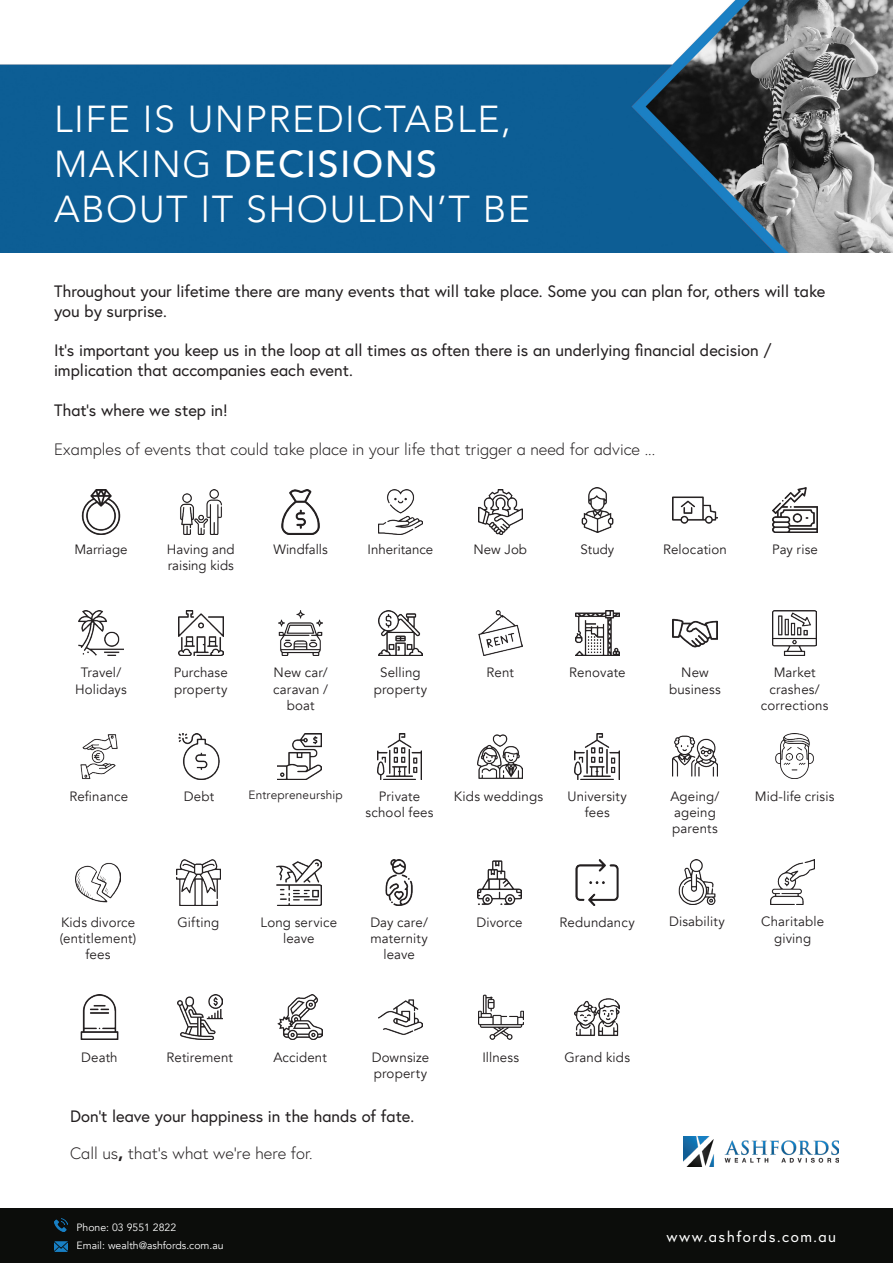
<style>
.page{position:relative;width:893px;height:1263px;background:#fff}
.page>*{position:absolute;margin:0;border:0;box-sizing:border-box;transform-origin:0 0}
.t1{font:300 37.5px "Avenir";letter-spacing:.04em;color:#fff}
.t2{font:500 37.5px "Avenir";letter-spacing:.04em;color:#fff}
.t3{font:16.5px/19.8px "Europa";color:#231f20}
.t4{font:300 16.5px "Europa";color:#231f20}
.t5{font:15px "Europa";letter-spacing:.1em;color:#fff}
.t6{font:13.5px/16.2px "Avenir";letter-spacing:.01em;color:#231f20;text-align:center}
.t7{font:12px "Avenir";letter-spacing:.015em;color:#231f20}
.t8{font:10.5px "Avenir";color:#fff}
.s1{font-weight:300}
.s2{font-family:"Avenir";font-weight:900}
</style>
<div class="page">
<img style="left:0;top:0;width:893px;height:252px">
<div style="left:0;top:1208px;width:893px;height:55px;background:#0c0d0b"></div>
<img style="left:683px;top:1136px;width:156px;height:30px">
<img style="left:80px;top:734px;width:38px;height:45px">
<img style="left:178px;top:734px;width:42px;height:45px">
<img style="left:277px;top:734px;width:45px;height:45px">
<img style="left:377px;top:734px;width:45px;height:45px">
<img style="left:477px;top:734px;width:45px;height:45px">
<img style="left:575px;top:734px;width:44px;height:45px">
<img style="left:76px;top:862px;width:44px;height:41px">
<img style="left:176px;top:860px;width:45px;height:45px">
<img style="left:277px;top:860px;width:44px;height:45px">
<img style="left:385px;top:860px;width:28px;height:45px">
<img style="left:477px;top:860px;width:45px;height:45px">
<img style="left:575px;top:860px;width:44px;height:45px">
<img style="left:80px;top:995px;width:39px;height:45px">
<img style="left:177px;top:995px;width:45px;height:45px">
<img style="left:278px;top:995px;width:44px;height:45px">
<img style="left:378px;top:999px;width:45px;height:36px">
<img style="left:478px;top:995px;width:45px;height:45px">
<img style="left:575px;top:998px;width:44px;height:38px">
<img style="left:673px;top:618px;width:44px;height:30px">
<img style="left:772px;top:611px;width:45px;height:45px">
<img style="left:673px;top:735px;width:44px;height:42px">
<img style="left:775px;top:734px;width:39px;height:45px">
<img style="left:678px;top:860px;width:38px;height:45px">
<img style="left:770px;top:860px;width:45px;height:45px">
<img style="left:673px;top:496px;width:44px;height:28px">
<img style="left:773px;top:487px;width:44px;height:46px">
<img style="left:81px;top:489px;width:40px;height:45px">
<img style="left:180px;top:489px;width:42px;height:45px">
<img style="left:281px;top:489px;width:39px;height:45px">
<img style="left:378px;top:489px;width:45px;height:45px">
<img style="left:478px;top:489px;width:44px;height:45px">
<img style="left:581px;top:487px;width:33px;height:45px">
<img style="left:79px;top:611px;width:44px;height:45px">
<img style="left:179px;top:611px;width:44px;height:45px">
<img style="left:278px;top:611px;width:45px;height:45px">
<img style="left:378px;top:611px;width:45px;height:45px">
<img style="left:478px;top:611px;width:44px;height:45px">
<img style="left:575px;top:611px;width:45px;height:45px">
<img style="left:54px;top:1218px;width:14px;height:14px">
<img style="left:54px;top:1241px;width:14px;height:11px">
<p class="t1" style="left:54px;top:97px;width:458px">LIFE IS UNPREDICTABLE,</p>
<p class="t2" style="left:54px;top:132px;width:384px"><span class="s1">MAKING</span> DECISIONS</p>
<p class="t1" style="left:54px;top:187px;width:477px">ABOUT IT SHOULDN’T BE</p>
<p class="t3" style="left:54px;top:281px;width:773px">Throughout your lifetime there are many events that will take place. Some you can plan for, others will take you by surprise.</p>
<p class="t3" style="left:54px;top:340px;width:719px">It’s important you keep us in the loop at all times as often there is an underlying financial decision / implication that accompanies each event.</p>
<p class="t3" style="left:54px;top:400px;width:175px">That’s where we step in!</p>
<p class="t4" style="left:54px;top:439px;width:603px">Examples of events that could take place in your life that trigger a need for advice ...</p>
<p class="t6" style="left:274px;top:542px;width:56px">Windfalls</p>
<p class="t6" style="left:368px;top:542px;width:67px">Inheritance</p>
<p class="t6" style="left:474px;top:542px;width:55px">New Job</p>
<p class="t6" style="left:580px;top:542px;width:35px">Study</p>
<p class="t6" style="left:74px;top:542px;width:55px">Marriage</p>
<p class="t6" style="left:167px;top:542px;width:69px">Having and</p>
<p class="t6" style="left:663px;top:542px;width:65px">Relocation</p>
<p class="t6" style="left:772px;top:542px;width:47px">Pay rise</p>
<p class="t6" style="left:168px;top:558px;width:67px">raising kids</p>
<p class="t6" style="left:75px;top:665px;width:53px">Travel/<br>Holidays</p>
<p class="t6" style="left:174px;top:665px;width:56px;text-align:left">Purchase property</p>
<p class="t6" style="left:273px;top:665px;width:57px">New car/ caravan / boat</p>
<p class="t6" style="left:374px;top:665px;width:55px">Selling property</p>
<p class="t6" style="left:487px;top:665px;width:29px">Rent</p>
<p class="t6" style="left:569px;top:665px;width:58px">Renovate</p>
<p class="t6" style="left:70px;top:788px;width:60px">Refinance</p>
<p class="t6" style="left:184px;top:788px;width:32px">Debt</p>
<p class="t7" style="left:249px;top:788px;width:96px">Entrepreneurship</p>
<p class="t6" style="left:366px;top:788px;width:69px">Private school fees</p>
<p class="t6" style="left:454px;top:788px;width:91px">Kids weddings</p>
<p class="t6" style="left:567px;top:788px;width:61px">University fees</p>
<p class="t6" style="left:60px;top:914px;width:78px">Kids divorce (entitlement) fees</p>
<p class="t6" style="left:178px;top:914px;width:43px">Gifting</p>
<p class="t6" style="left:261px;top:914px;width:78px">Long service leave</p>
<p class="t6" style="left:370px;top:914px;width:59px">Day care/ maternity leave</p>
<p class="t6" style="left:476px;top:914px;width:48px">Divorce</p>
<p class="t6" style="left:560px;top:914px;width:77px">Redundancy</p>
<p class="t6" style="left:669px;top:665px;width:53px">New business</p>
<p class="t6" style="left:761px;top:665px;width:69px">Market crashes/ corrections</p>
<p class="t6" style="left:670px;top:788px;width:51px;text-align:left">Ageing/ ageing parents</p>
<p class="t6" style="left:755px;top:788px;width:81px">Mid-life crisis</p>
<p class="t6" style="left:669px;top:914px;width:57px">Disability</p>
<p class="t6" style="left:761px;top:914px;width:64px">Charitable giving</p>
<p class="t6" style="left:81px;top:1049px;width:38px">Death</p>
<p class="t6" style="left:167px;top:1049px;width:68px">Retirement</p>
<p class="t6" style="left:273px;top:1049px;width:55px">Accident</p>
<p class="t6" style="left:372px;top:1049px;width:59px;text-align:left">Downsize property</p>
<p class="t6" style="left:482px;top:1049px;width:38px">Illness</p>
<p class="t6" style="left:564px;top:1049px;width:67px">Grand kids</p>
<p class="t3" style="left:70px;top:1106px;width:346px">Don’t leave your happiness in the hands of fate.</p>
<p class="t4" style="left:70px;top:1143px;width:244px">Call us<span class="s2">,</span> that’s what we’re here for.</p>
<p class="t8" style="left:76px;top:1221px;width:101px">Phone: 03 9551 2822</p>
<p class="t8" style="left:76px;top:1239px;width:149px">Email: wealth@ashfords.com.au</p>
<p class="t5" style="left:666px;top:1227px;width:171px">www.ashfords.com.au</p>
</div>
